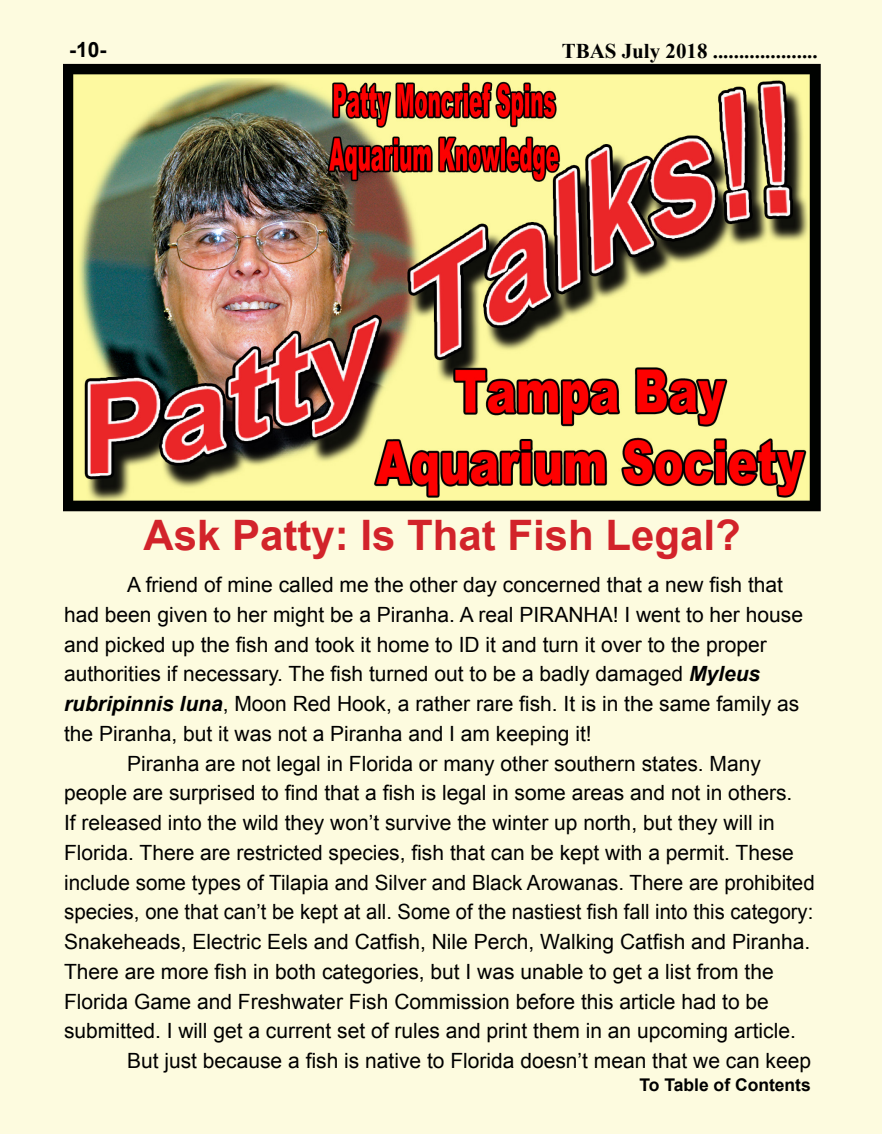
<style>
.page{position:relative;width:882px;height:1134px;background:#fdfbdf}
.page>*{position:absolute;margin:0;border:0;box-sizing:border-box;transform-origin:0 0}
.t1{font:700 42px "Arial";color:#d2232a}
.t2{font:21px "Arial";color:#000}
.t3{font:700 21px "Times New Roman";color:#000}
.t4{font:700 21px "Arial";color:#000}
.t5{font:700 17.5px "Arial";color:#000}
.s1{font-weight:700;font-style:italic}
</style>
<div class="page">
<img style="left:66px;top:67px;width:752px;height:441px">
<div style="left:63px;top:64px;width:758px;height:447px;border:2px solid #000"></div>
<p class="t4" style="left:69px;top:36px;width:39px">-10-</p>
<p class="t3" style="left:562px;top:37px;width:258px">TBAS July 2018 ....................</p>
<h1 class="t1" style="left:143px;top:507px;width:599px">Ask Patty: Is That Fish Legal?</h1>
<p class="t2" style="left:127px;top:571px;width:658px">A friend of mine called me the other day concerned that a new fish that</p>
<p class="t2" style="left:64px;top:601px;width:740px">had been given to her might be a Piranha. A real PIRANHA! I went to her house</p>
<p class="t2" style="left:64px;top:630px;width:704px">and picked up the fish and took it home to ID it and turn it over to the proper</p>
<p class="t2" style="left:64px;top:660px;width:698px">authorities if necessary. The fish turned out to be a badly damaged <span class="s1">Myleus</span></p>
<p class="t2" style="left:64px;top:690px;width:737px"><span class="s1">rubripinnis luna</span>, Moon Red Hook, a rather rare fish. It is in the same family as</p>
<p class="t2" style="left:64px;top:720px;width:529px">the Piranha, but it was not a Piranha and I am keeping it!</p>
<p class="t2" style="left:127px;top:749px;width:635px">Piranha are not legal in Florida or many other southern states. Many</p>
<p class="t2" style="left:64px;top:779px;width:730px">people are surprised to find that a fish is legal in some areas and not in others.</p>
<p class="t2" style="left:64px;top:809px;width:712px">If released into the wild they won’t survive the winter up north, but they will in</p>
<p class="t2" style="left:64px;top:839px;width:731px">Florida. There are restricted species, fish that can be kept with a permit. These</p>
<p class="t2" style="left:64px;top:868px;width:752px">include some types of Tilapia and Silver and Black Arowanas. There are prohibited</p>
<p class="t2" style="left:64px;top:898px;width:751px">species, one that can’t be kept at all. Some of the nastiest fish fall into this category:</p>
<p class="t2" style="left:64px;top:928px;width:748px">Snakeheads, Electric Eels and Catfish, Nile Perch, Walking Catfish and Piranha.</p>
<p class="t2" style="left:64px;top:958px;width:711px">There are more fish in both categories, but I was unable to get a list from the</p>
<p class="t2" style="left:64px;top:987px;width:706px">Florida Game and Freshwater Fish Commission before this article had to be</p>
<p class="t2" style="left:64px;top:1017px;width:733px">submitted. I will get a current set of rules and print them in an upcoming article.</p>
<p class="t2" style="left:127px;top:1047px;width:686px">But just because a fish is native to Florida doesn’t mean that we can keep</p>
<p class="t5" style="left:639px;top:1073px;width:173px">To Table of Contents</p>
</div>
